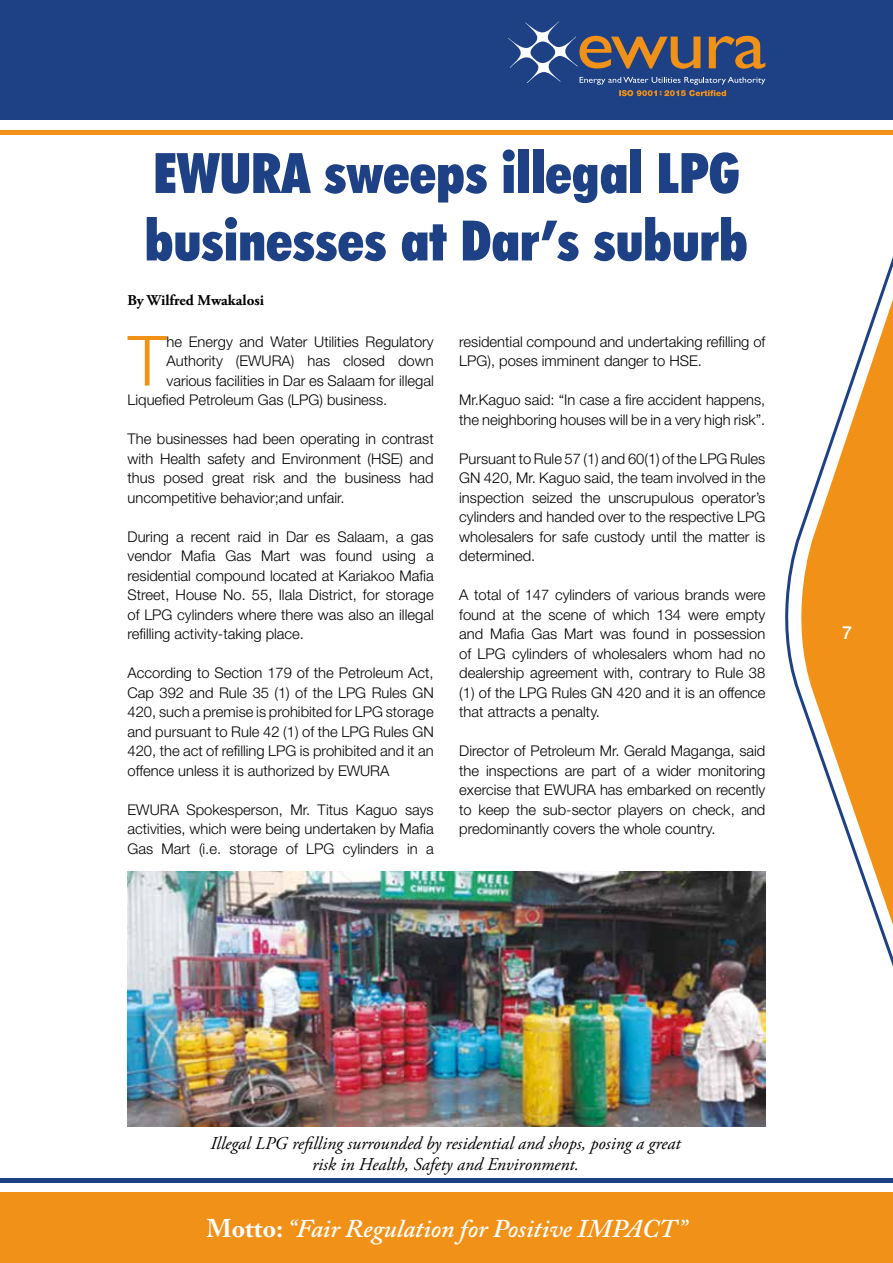
<style>
.page{position:relative;width:893px;height:1263px;background:#fff}
.page>*{position:absolute;margin:0;border:0;box-sizing:border-box;transform-origin:0 0}
.t1{font:300 69.45px "Helvetica Neue CE";color:#f29117}
.t2{font:900 condensed 55.8px/67.5px "Futura BT";color:#1d4184}
.t3{font:italic 600 25.5px "Adobe Caslon Pro";color:#fff}
.t4{font:italic 18px/21.6px "Adobe Garamond Pro";color:#000;text-align:center}
.t5{font:500 18px "Helvetica Neue CE";color:#fff}
.t6{font:700 15px "Adobe Garamond Pro";color:#000}
.t7{font:300 14.85px/19.5px "Helvetica Neue CE";color:#000;text-align:justify}
.s1{font-weight:700;font-style:normal}
</style>
<div class="page">
<div style="left:0;top:0;width:893px;height:120px;background:#1d4184"></div>
<div style="left:0;top:1192px;width:893px;height:71px;background:#f29117"></div>
<hr style="left:0;top:1179px;width:893px;height:4px;background:#1d4184">
<hr style="left:0;top:130px;width:893px;height:4px;background:#f29117">
<svg style="left:787px;top:134px;width:106px;height:832px"></svg>
<svg style="left:508px;top:21px;width:257px;height:75px"></svg>
<img style="left:127px;top:872px;width:638px;height:255px">
<h2 class="t2" style="left:145px;top:139px;width:605px">EWURA sweeps illegal LPG businesses at Dar’s suburb</h2>
<p class="t6" style="left:127px;top:291px;width:138px">By Wilfred Mwakalosi</p>
<h1 class="t1" style="left:128px;top:319px;width:40px">T</h1>
<p class="t7" style="left:166px;top:331px;width:269px">he Energy and Water Utilities Regulatory</p>
<p class="t7" style="left:166px;top:351px;width:269px">Authority (EWURA) has closed down</p>
<p class="t7" style="left:166px;top:370px;width:269px">various facilities in Dar es Salaam for illegal</p>
<p class="t7" style="left:128px;top:390px;width:261px">Liquefied Petroleum Gas (LPG) business.</p>
<p class="t7" style="left:128px;top:429px;width:308px">The businesses had been operating in contrast with Health safety and Environment (HSE) and thus posed great risk and the business had uncompetitive behavior;and unfair.</p>
<p class="t7" style="left:128px;top:526px;width:308px">During a recent raid in Dar es Salaam, a gas vendor Mafia Gas Mart was found using a residential compound located at Kariakoo Mafia Street, House No. 55, Ilala District, for storage of LPG cylinders where there was also an illegal refilling activity-taking place.</p>
<p class="t7" style="left:128px;top:663px;width:308px">According to Section 179 of the Petroleum Act, Cap 392 and Rule 35 (1) of the LPG Rules GN 420, such a premise is prohibited for LPG storage and pursuant to Rule 42 (1) of the LPG Rules GN 420, the act of refilling LPG is prohibited and it an offence unless it is authorized by EWURA</p>
<p class="t7" style="left:128px;top:799px;width:308px">EWURA Spokesperson, Mr. Titus Kaguo says activities, which were being undertaken by Mafia Gas Mart (i.e. storage of LPG cylinders in a</p>
<p class="t7" style="left:459px;top:331px;width:308px">residential compound and undertaking refilling of<br>LPG), poses imminent danger to HSE.</p>
<p class="t7" style="left:459px;top:390px;width:308px">Mr.Kaguo said: “In case a fire accident happens, the neighboring houses will be in a very high risk”.</p>
<p class="t7" style="left:459px;top:449px;width:308px">Pursuant to Rule 57 (1) and 60(1) of the LPG Rules GN 420, Mr. Kaguo said, the team involved in the inspection seized the unscrupulous operator’s cylinders and handed over to the respective LPG wholesalers for safe custody until the matter is determined.</p>
<p class="t7" style="left:459px;top:585px;width:308px">A total of 147 cylinders of various brands were found at the scene of which 134 were empty and Mafia Gas Mart was found in possession of LPG cylinders of wholesalers whom had no dealership agreement with, contrary to Rule 38 (1) of the LPG Rules GN 420 and it is an offence that attracts a penalty.</p>
<p class="t7" style="left:459px;top:741px;width:308px">Director of Petroleum Mr. Gerald Maganga, said the inspections are part of a wider monitoring exercise that EWURA has embarked on recently to keep the sub-sector players on check, and predominantly covers the whole country.</p>
<p class="t5" style="left:842px;top:621px;width:12px">7</p>
<p class="t4" style="left:210px;top:1132px;width:472px">Illegal LPG refilling surrounded by residential and shops, posing a great risk in Health, Safety and Environment.</p>
<h3 class="t3" style="left:207px;top:1213px;width:482px"><span class="s1">Motto:</span> “Fair Regulation for Positive IMPACT”</h3>
</div>
